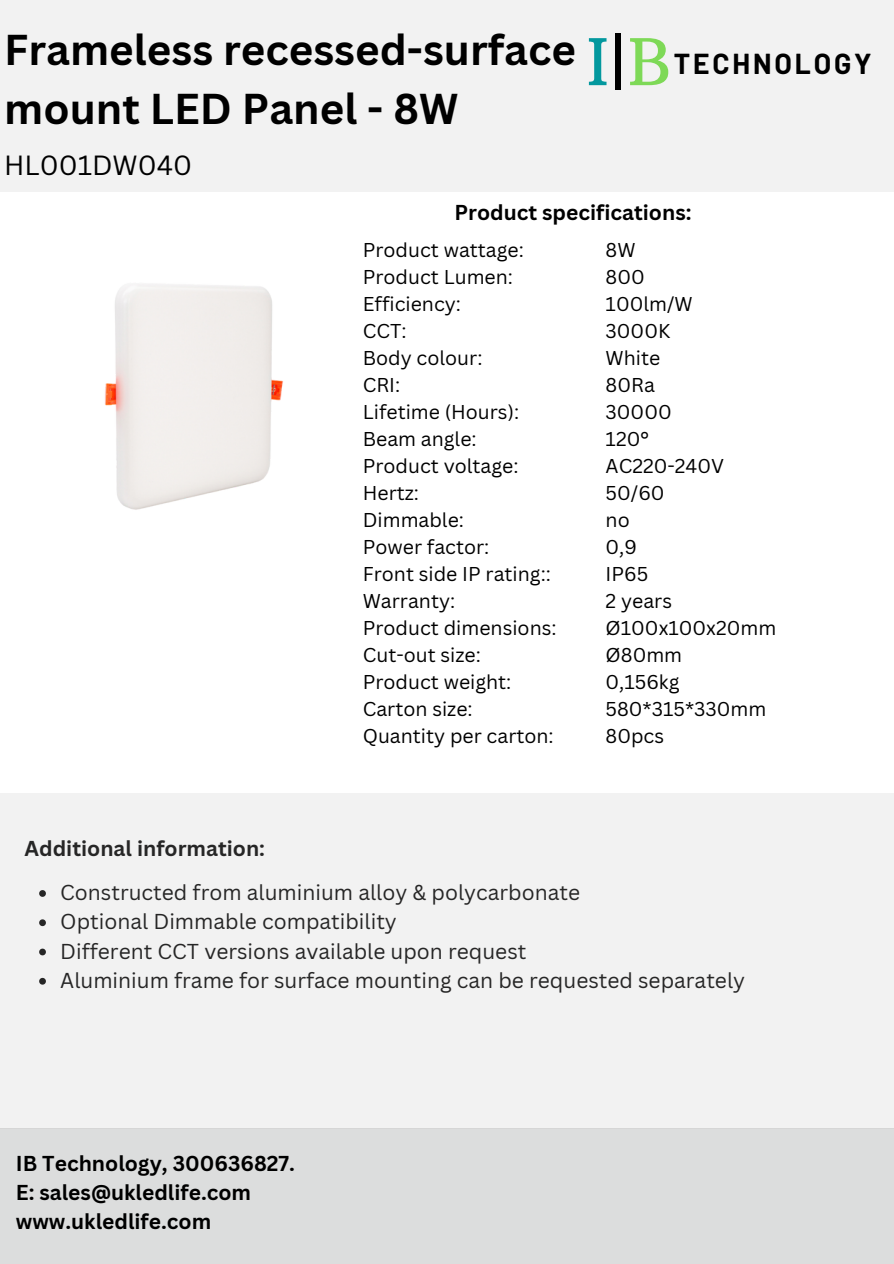
<style>
.page{position:relative;width:894px;height:1264px;background:#fff}
.page>*{position:absolute;margin:0;border:0;box-sizing:border-box;transform-origin:0 0}
.t1{font:64.2px "Arbutus Slab";color:#03989e}
.t2{font:700 42px/58.5px "Canva Sans";color:#000}
.t3{font:700 28.2px "Barlow";letter-spacing:.1em;color:#000}
.t4{font:27px "Canva Sans";color:#000}
.t5{font:21px "Canva Sans";color:#000}
.t6{font:700 21px/29.2px "Canva Sans";color:#000}
.t7{font:19.5px "Canva Sans";color:#000}
.s1{color:#000}
.s2{color:#7ed957}
</style>
<div class="page">
<div style="left:0;top:0;width:893px;height:192px;background:#f2f2f2"></div>
<div style="left:0;top:1128px;width:893px;height:135px;background:#dcdddd"></div>
<img style="left:105px;top:284px;width:178px;height:226px">
<div style="left:0;top:792px;width:893px;height:336px;background:#f2f2f2"></div>
<p class="t2" style="left:4px;top:20px;width:573px">Frameless recessed-surface mount LED Panel - 8W</p>
<p class="t4" style="left:4px;top:146px;width:189px">HL001DW040</p>
<p class="t1" style="left:586px;top:22px;width:86px">I<span class="s1">|</span><span class="s2">B</span></p>
<p class="t3" style="left:673px;top:46px;width:199px">TECHNOLOGY</p>
<p class="t6" style="left:454px;top:197px;width:238px">Product specifications:</p>
<h5 class="t6" style="left:25px;top:833px;width:242px">Additional information:</h5>
<h1 class="t7" style="left:362px;top:236px;width:163px">Product wattage:</h1>
<h3 class="t7" style="left:362px;top:263px;width:152px">Product Lumen:</h3>
<h4 class="t7" style="left:362px;top:290px;width:100px">Efficiency:</h4>
<h5 class="t7" style="left:362px;top:317px;width:45px">CCT:</h5>
<p class="t7" style="left:362px;top:344px;width:121px">Body colour:</p>
<p class="t7" style="left:362px;top:371px;width:39px">CRI:</p>
<p class="t7" style="left:362px;top:398px;width:158px">Lifetime (Hours):</p>
<p class="t7" style="left:362px;top:425px;width:115px">Beam angle:</p>
<p class="t7" style="left:362px;top:452px;width:157px">Product voltage:</p>
<p class="t7" style="left:362px;top:479px;width:58px">Hertz:</p>
<p class="t7" style="left:362px;top:506px;width:103px">Dimmable:</p>
<p class="t7" style="left:362px;top:533px;width:128px">Power factor:</p>
<p class="t7" style="left:362px;top:560px;width:190px">Front side IP rating::</p>
<p class="t7" style="left:362px;top:587px;width:94px">Warranty:</p>
<p class="t7" style="left:362px;top:614px;width:195px">Product dimensions:</p>
<p class="t7" style="left:362px;top:641px;width:120px">Cut-out size:</p>
<p class="t7" style="left:362px;top:668px;width:150px">Product weight:</p>
<p class="t7" style="left:362px;top:695px;width:111px">Carton size:</p>
<p class="t7" style="left:362px;top:722px;width:192px">Quantity per carton:</p>
<p class="t7" style="left:605px;top:236px;width:31px">8W</p>
<p class="t7" style="left:605px;top:263px;width:41px">800</p>
<p class="t7" style="left:605px;top:290px;width:89px">100lm/W</p>
<p class="t7" style="left:605px;top:317px;width:66px">3000K</p>
<p class="t7" style="left:605px;top:344px;width:56px">White</p>
<p class="t7" style="left:605px;top:371px;width:51px">80Ra</p>
<p class="t7" style="left:605px;top:398px;width:68px">30000</p>
<p class="t7" style="left:605px;top:425px;width:45px">120°</p>
<p class="t7" style="left:605px;top:452px;width:120px">AC220-240V</p>
<p class="t7" style="left:605px;top:479px;width:60px">50/60</p>
<p class="t7" style="left:605px;top:506px;width:26px">no</p>
<p class="t7" style="left:605px;top:533px;width:33px">0,9</p>
<p class="t7" style="left:605px;top:560px;width:44px">IP65</p>
<p class="t7" style="left:605px;top:587px;width:68px">2 years</p>
<p class="t7" style="left:605px;top:614px;width:172px">Ø100x100x20mm</p>
<p class="t7" style="left:605px;top:641px;width:78px">Ø80mm</p>
<p class="t7" style="left:605px;top:668px;width:75px">0,156kg</p>
<p class="t7" style="left:605px;top:695px;width:162px">580*315*330mm</p>
<p class="t7" style="left:605px;top:722px;width:60px">80pcs</p>
<h5 class="t5" style="left:60px;top:877px;width:521px">Constructed from aluminium alloy &amp; polycarbonate</h5>
<p class="t5" style="left:60px;top:907px;width:338px">Optional Dimmable compatibility</p>
<p class="t5" style="left:60px;top:936px;width:467px">Different CCT versions available upon request</p>
<p class="t5" style="left:60px;top:965px;width:686px">Aluminium frame for surface mounting can be requested separately</p>
<p class="t6" style="left:16px;top:1147px;width:281px">IB Technology, 300636827.<br>E: sales@ukledlife.com www.ukledlife.com</p>
</div>
